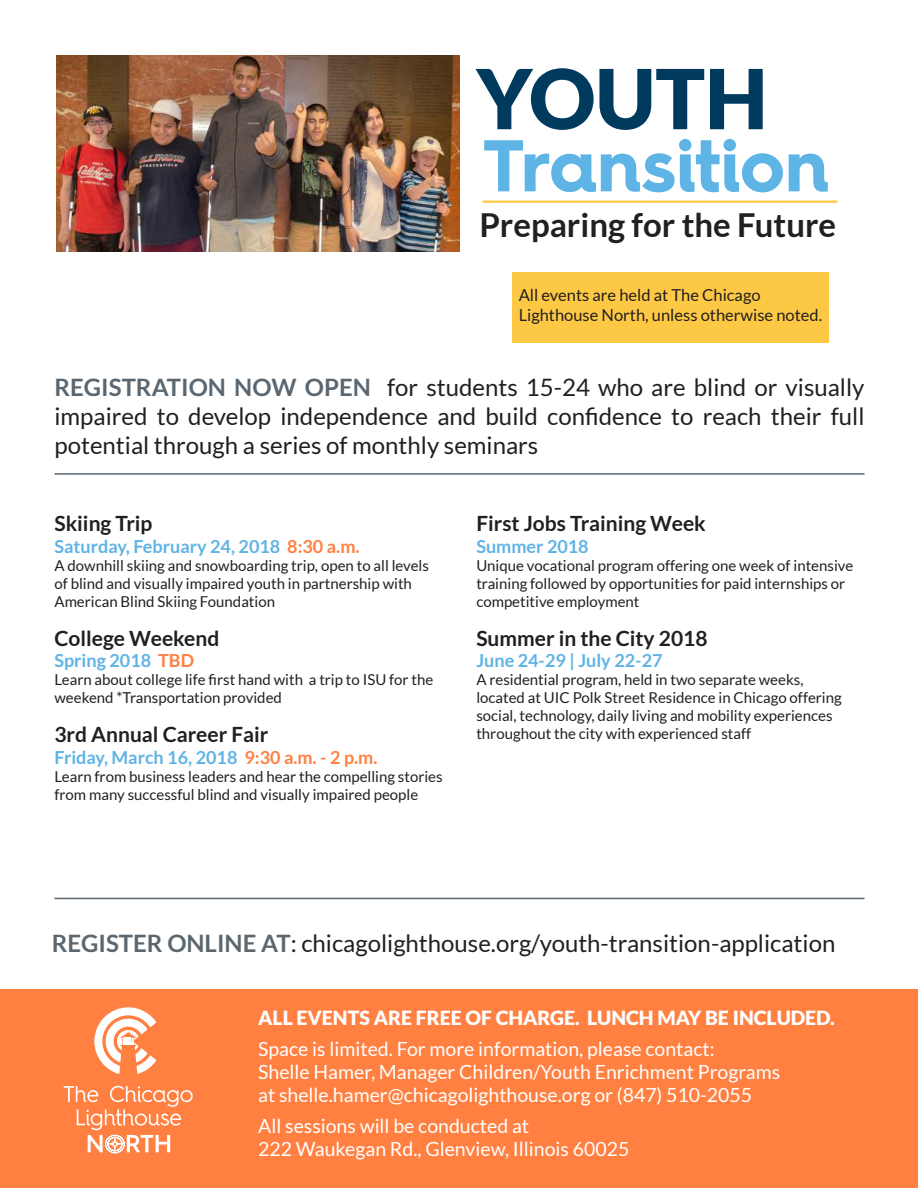
<style>
.page{position:relative;width:918px;height:1188px;background:#fff}
.page>*{position:absolute;margin:0;border:0;box-sizing:border-box;transform-origin:0 0}
.t1{font:900 82.8px "Lato";color:#003a5d}
.t2{font:700 73.35px "Hurme Geometric Sans 4";color:#5eb4e5}
.t3{font:700 33px "Lato";color:#221f1f}
.t4{font:24px/28.8px "Lato";color:#221f1f;text-align:justify}
.t5{font:700 21px "Lato";color:#221f1f}
.t6{font:19.5px/23.4px "Lato";color:#fff}
.t7{font:900 19.5px "Lato";color:#fff}
.t8{font:700 18px "Lato";color:#5eb4e5}
.t9{font:16.5px/19.8px "Lato";color:#221f1f}
.t10{font:15px/18px "Lato";color:#221f1f}
.s1{font-weight:700;color:#5b6770}
.s2{color:#ff8041}
</style>
<div class="page">
<div style="left:0;top:989px;width:918px;height:199px;background:#ff8041"></div>
<svg style="left:64px;top:1086px;width:129px;height:68px"></svg>
<svg style="left:94px;top:1007px;width:62px;height:67px"></svg>
<img style="left:57px;top:56px;width:402px;height:196px">
<hr style="left:54px;top:473px;width:810px;height:2px;background:#5b6770">
<hr style="left:54px;top:898px;width:810px;height:1px;background:#5b6770">
<div style="left:512px;top:273px;width:317px;height:70px;background:#fdc844"></div>
<hr style="left:482px;top:201px;width:355px;height:2px;background:#fdc844">
<h1 class="t1" style="left:476px;top:52px;width:293px">YOUTH</h1>
<h2 class="t2" style="left:483px;top:123px;width:348px">Transition</h2>
<h3 class="t3" style="left:479px;top:212px;width:358px">Preparing for the Future</h3>
<p class="t9" style="left:519px;top:286px;width:305px">All events are held at The Chicago<br>Lighthouse North, unless otherwise noted.</p>
<h3 class="t4" style="left:54px;top:375px;width:812px"><span class="s1">REGISTRATION NOW OPEN</span> for students 15-24 who are blind or visually impaired to develop independence and build confidence to reach their full potential through a series of monthly seminars</h3>
<h3 class="t5" style="left:54px;top:515px;width:100px">Skiing Trip</h3>
<p class="t8" style="left:54px;top:539px;width:307px">Saturday, February 24, 2018 <span class="s2">8:30 a.m.</span></p>
<p class="t10" style="left:54px;top:558px;width:376px">A downhill skiing and snowboarding trip, open to all levels of blind and visually impaired youth in partnership with<br>American Blind Skiing Foundation</p>
<h3 class="t5" style="left:54px;top:629px;width:166px">College Weekend</h3>
<p class="t8" style="left:54px;top:653px;width:141px">Spring 2018 <span class="s2">TBD</span></p>
<p class="t10" style="left:54px;top:671px;width:380px">Learn about college life first hand with a trip to ISU for the weekend *Transportation provided</p>
<h3 class="t5" style="left:54px;top:726px;width:215px">3rd Annual Career Fair</h3>
<p class="t8" style="left:54px;top:750px;width:324px">Friday, March 16, 2018 <span class="s2">9:30 a.m. - 2 p.m.</span></p>
<p class="t10" style="left:54px;top:768px;width:390px">Learn from business leaders and hear the compelling stories from many successful blind and visually impaired people</p>
<h3 class="t5" style="left:476px;top:515px;width:231px">First Jobs Training Week</h3>
<p class="t8" style="left:476px;top:539px;width:114px">Summer 2018</p>
<p class="t10" style="left:476px;top:556px;width:378px">Unique vocational program offering one week of intensive training followed by opportunities for paid internships or competitive employment</p>
<h3 class="t5" style="left:476px;top:629px;width:233px">Summer in the City 2018</h3>
<p class="t8" style="left:476px;top:653px;width:188px">June 24-29 | July 22-27</p>
<p class="t10" style="left:476px;top:672px;width:367px">A residential program, held in two separate weeks, located at UIC Polk Street Residence in Chicago offering social, technology, daily living and mobility experiences throughout the city with experienced staff</p>
<h3 class="t4" style="left:52px;top:931px;width:785px"><span class="s1">REGISTER ONLINE AT</span>: chicagolighthouse.org/youth-transition-application</h3>
<h3 class="t7" style="left:258px;top:1007px;width:578px">ALL EVENTS ARE FREE OF CHARGE. LUNCH MAY BE INCLUDED.</h3>
<h3 class="t6" style="left:258px;top:1038px;width:524px">Space is limited. For more information, please contact:<br>Shelle Hamer, Manager Children/Youth Enrichment Programs at shelle.hamer@chicagolighthouse.org or (847) 510-2055</h3>
<h3 class="t6" style="left:258px;top:1115px;width:373px">All sessions will be conducted at<br>222 Waukegan Rd., Glenview, Illinois 60025</h3>
</div>
